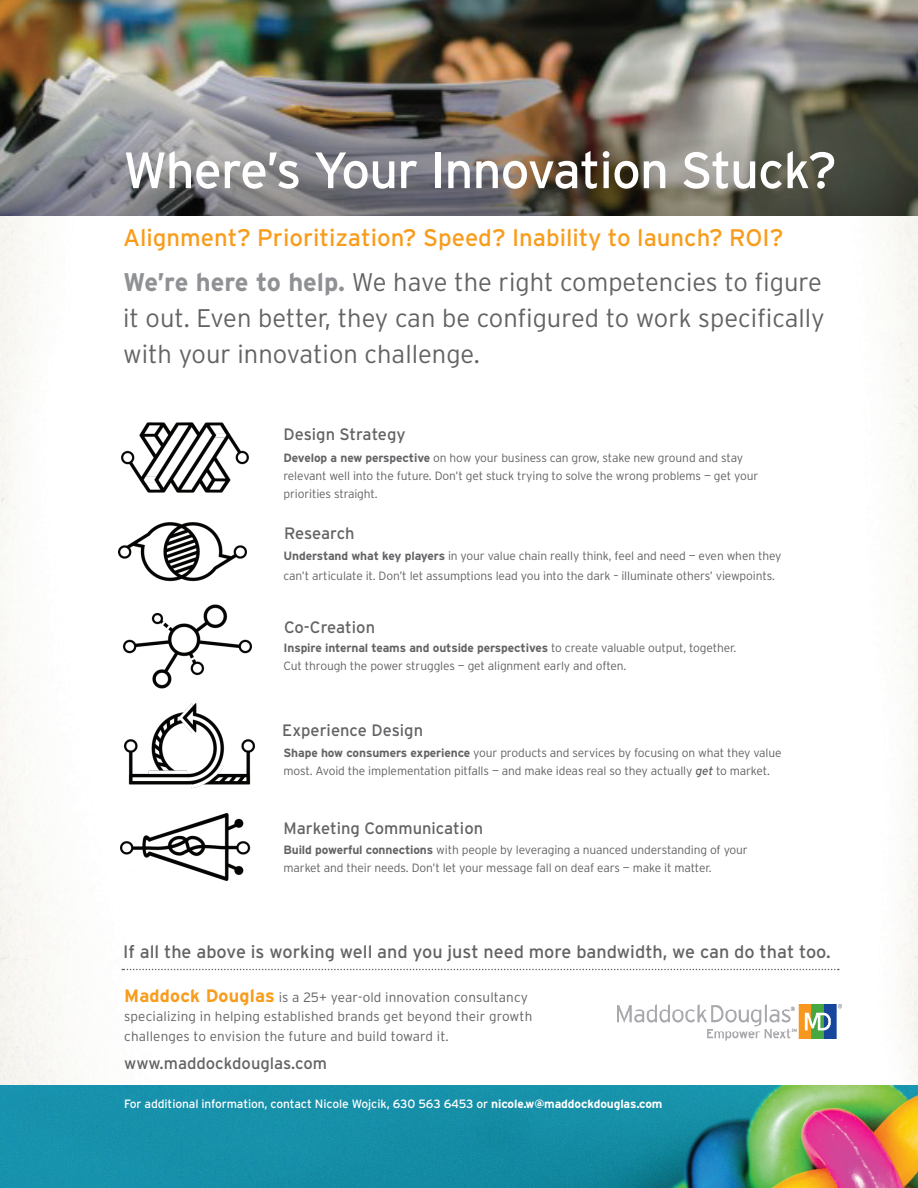
<style>
.page{position:relative;width:918px;height:1188px;background:#fff}
.page>*{position:absolute;margin:0;border:0;box-sizing:border-box;transform-origin:0 0}
.t1{font:51px "Interstate";letter-spacing:-.02em;color:#fff}
.t2{font:300 25.5px/36px "Interstate";color:#636366;text-align:justify}
.t3{font:24px "Interstate";color:#f89c1c}
.t4{font:18px "Interstate";color:#636366}
.t5{font:16.5px "Interstate";color:#636366}
.t6{font:300 13.5px/19.5px "Interstate";letter-spacing:.01em;color:#636366}
.t7{font:300 12px/18px "Interstate";letter-spacing:-.01em;color:#636366}
.t8{font:12px "Interstate";letter-spacing:-.01em;color:#fff}
.s1{font-weight:700;color:#8f9194}
.s2{font-weight:700}
.s3{font-weight:400;font-style:italic}
.s4{font-weight:700;font-size:18px;color:#f89c1c}
</style>
<div class="page">
<img style="left:0;top:216px;width:918px;height:869px">
<img style="left:0;top:1085px;width:918px;height:103px">
<img style="left:0;top:0;width:918px;height:216px">
<svg style="left:122px;top:969px;width:717px;height:1px"></svg>
<img style="left:121px;top:423px;width:128px;height:70px">
<img style="left:119px;top:522px;width:128px;height:60px">
<img style="left:124px;top:604px;width:128px;height:84px">
<img style="left:125px;top:704px;width:129px;height:85px">
<img style="left:121px;top:813px;width:130px;height:68px">
<img style="left:618px;top:1004px;width:224px;height:37px">
<h1 class="t1" style="left:123px;top:142px;width:715px">Where’s Your Innovation Stuck?</h1>
<h3 class="t3" style="left:123px;top:224px;width:662px">Alignment? Prioritization? Speed? Inability to launch? ROI?</h3>
<h2 class="t2" style="left:123px;top:264px;width:703px"><span class="s1">We’re here to help.</span> We have the right competencies to figure it out. Even better, they can be configured to work specifically with your innovation challenge.</h2>
<h3 class="t5" style="left:284px;top:425px;width:124px">Design Strategy</h3>
<p class="t7" style="left:284px;top:448px;width:476px"><span class="s2">Develop a new perspective</span> on how your business can grow, stake new ground and stay relevant well into the future. Don’t get stuck trying to solve the wrong problems — get your priorities straight.</p>
<h3 class="t5" style="left:284px;top:524px;width:72px">Research</h3>
<p class="t7" style="left:284px;top:546px;width:500px;line-height:19.5px"><span class="s2">Understand what key players</span> in your value chain really think, feel and need — even when they can’t articulate it. Don’t let assumptions lead you into the dark – illuminate others’ viewpoints.</p>
<h3 class="t5" style="left:284px;top:618px;width:93px">Co-Creation</h3>
<p class="t7" style="left:284px;top:639px;width:454px"><span class="s2">Inspire internal teams and outside perspectives</span> to create valuable output, together.<br>Cut through the power struggles — get alignment early and often.</p>
<h3 class="t5" style="left:282px;top:721px;width:142px">Experience Design</h3>
<p class="t7" style="left:284px;top:744px;width:500px"><span class="s2">Shape how consumers experience</span> your products and services by focusing on what they value most. Avoid the implementation pitfalls — and make ideas real so they actually <span class="s3">get</span> to market.</p>
<h3 class="t5" style="left:284px;top:819px;width:201px">Marketing Communication</h3>
<p class="t7" style="left:284px;top:841px;width:466px"><span class="s2">Build powerful connections</span> with people by leveraging a nuanced understanding of your market and their needs. Don’t let your message fall on deaf ears — make it matter.</p>
<h3 class="t4" style="left:123px;top:942px;width:709px">If all the above is working well and you just need more bandwidth, we can do that too.</h3>
<p class="t6" style="left:124px;top:987px;width:410px"><span class="s4">Maddock Douglas</span> is a 25+ year-old innovation consultancy specializing in helping established brands get beyond their growth challenges to envision the future and build toward it.</p>
<h3 class="t5" style="left:124px;top:1054px;width:204px">www.maddockdouglas.com</h3>
<p class="t8" style="left:124px;top:1097px;width:540px">For additional information, contact Nicole Wojcik, 630 563 6453 or <span class="s2">nicole.w@maddockdouglas.com</span></p>
</div>
